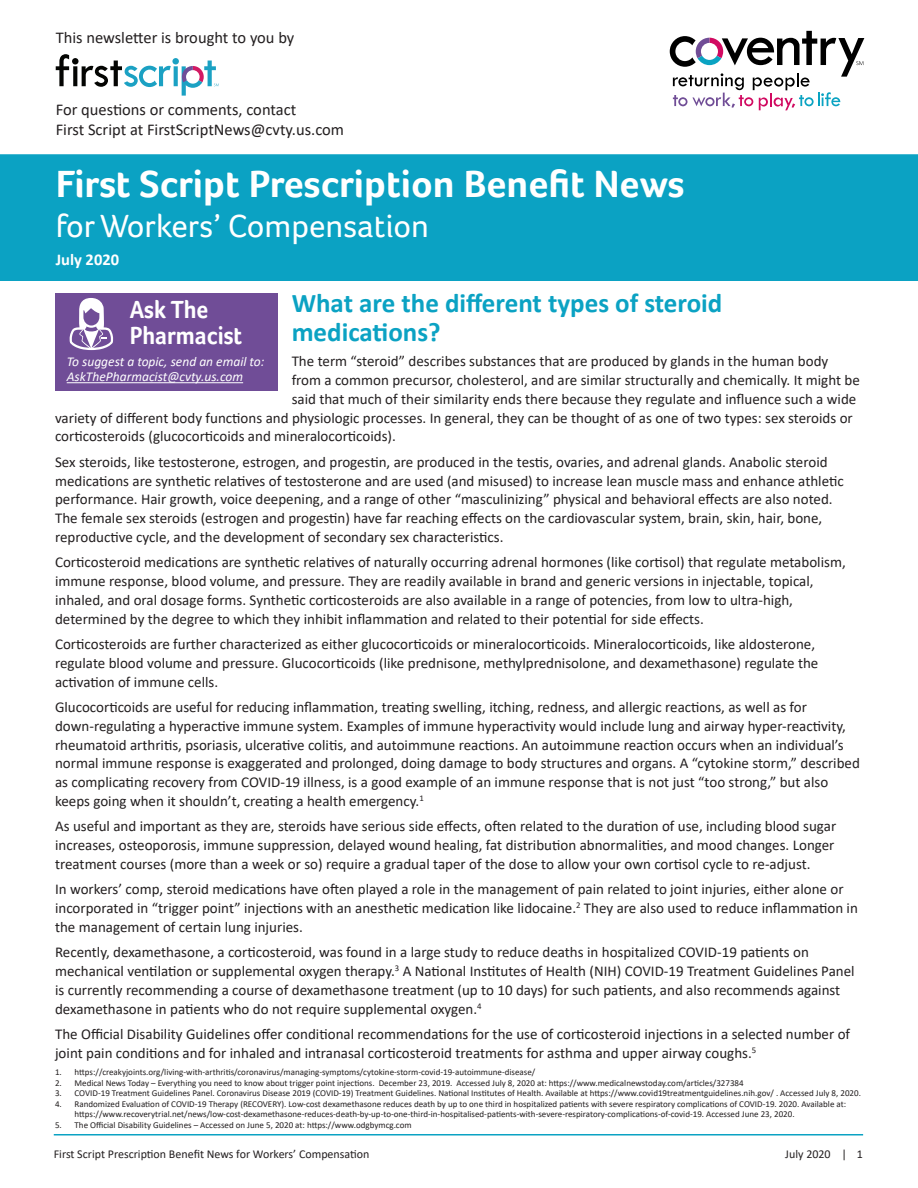
<style>
.page{position:relative;width:918px;height:1188px;background:#fff}
.page>*{position:absolute;margin:0;border:0;box-sizing:border-box;transform-origin:0 0}
.t1{font:700 39px "Foco";color:#fff}
.t2{font:33px "Foco";color:#fff}
.Body{font:700 27px/28.5px "Calibri";color:#0ba2c3}
.Head{font:700 25.5px/25.5px "Foco";color:#fff;scale:.9 1}
.Body-2{font:16.5px/19.8px "Calibri";color:#231f20}
.Subhead{font:700 16.5px "Calibri";color:#fff}
.Body-3{font:15px/18.8px "Calibri";color:#231f20}
.Body-4{font:italic 13.5px/15px "Calibri";color:#fff}
.t3{font:12px "Calibri";color:#231f20}
.Reference{font:9px/10.5px "Calibri";color:#231f20}
</style>
<div class="page">
<div style="left:0;top:154px;width:918px;height:127px;background:#0ba2c3"></div>
<svg style="left:56px;top:54px;width:163px;height:42px"></svg>
<svg style="left:670px;top:31px;width:194px;height:79px"></svg>
<hr style="left:54px;top:1134px;width:809px;height:2px;background:#0ba2c3">
<div style="left:56px;top:294px;width:222px;height:97px;background:#704d97"></div>
<hr style="left:67px;top:382px;width:176px;height:1px;background:#fff">
<svg style="left:69px;top:298px;width:44px;height:52px"></svg>
<p class="Body-2" style="left:56px;top:27px;width:240px">This newsletter is brought to you by</p>
<p class="Body-2" style="left:56px;top:100px;width:290px">For questions or comments, contact<br>First Script at FirstScriptNews@cvty.us.com</p>
<p class="t1" style="left:56px;top:161px;width:631px">First Script Prescription Benefit News</p>
<p class="t2" style="left:56px;top:207px;width:375px">for Workers’ Compensation</p>
<p class="Subhead" style="left:56px;top:248px;width:65px">July 2020</p>
<p class="Body" style="left:292px;top:289px;width:432px">What are the different types of steroid medications?</p>
<p class="Body-3" style="left:292px;top:352px;width:538px">The term “steroid” describes substances that are produced by glands in the human body</p>
<p class="Body-3" style="left:292px;top:370px;width:570px">from a common precursor, cholesterol, and are similar structurally and chemically. It might be</p>
<p class="Body-3" style="left:292px;top:389px;width:566px">said that much of their similarity ends there because they regulate and influence such a wide</p>
<p class="Body-3" style="left:55px;top:408px;width:799px">variety of different body functions and physiologic processes. In general, they can be thought of as one of two types: sex steroids or</p>
<p class="Body-3" style="left:55px;top:427px;width:342px">corticosteroids (glucocorticoids and mineralocorticoids).</p>
<p class="Body-3" style="left:55px;top:452px;width:790px">Sex steroids, like testosterone, estrogen, and progestin, are produced in the testis, ovaries, and adrenal glands. Anabolic steroid medications are synthetic relatives of testosterone and are used (and misused) to increase lean muscle mass and enhance athletic performance. Hair growth, voice deepening, and a range of other “masculinizing” physical and behavioral effects are also noted.<br>The female sex steroids (estrogen and progestin) have far reaching effects on the cardiovascular system, brain, skin, hair, bone, reproductive cycle, and the development of secondary sex characteristics.</p>
<p class="Body-3" style="left:55px;top:553px;width:792px">Corticosteroid medications are synthetic relatives of naturally occurring adrenal hormones (like cortisol) that regulate metabolism, immune response, blood volume, and pressure. They are readily available in brand and generic versions in injectable, topical, inhaled, and oral dosage forms. Synthetic corticosteroids are also available in a range of potencies, from low to ultra-high, determined by the degree to which they inhibit inflammation and related to their potential for side effects.</p>
<p class="Body-3" style="left:55px;top:634px;width:765px">Corticosteroids are further characterized as either glucocorticoids or mineralocorticoids. Mineralocorticoids, like aldosterone, regulate blood volume and pressure. Glucocorticoids (like prednisone, methylprednisolone, and dexamethasone) regulate the activation of immune cells.</p>
<p class="Body-3" style="left:55px;top:697px;width:806px">Glucocorticoids are useful for reducing inflammation, treating swelling, itching, redness, and allergic reactions, as well as for down-regulating a hyperactive immune system. Examples of immune hyperactivity would include lung and airway hyper-reactivity, rheumatoid arthritis, psoriasis, ulcerative colitis, and autoimmune reactions. An autoimmune reaction occurs when an individual’s normal immune response is exaggerated and prolonged, doing damage to body structures and organs. A “cytokine storm,” described as complicating recovery from COVID-19 illness, is a good example of an immune response that is not just “too strong,” but also keeps going when it shouldn’t, creating a health emergency.<sup>1</sup></p>
<p class="Body-3" style="left:55px;top:817px;width:783px;text-align:justify">As useful and important as they are, steroids have serious side effects, often related to the duration of use, including blood sugar increases, osteoporosis, immune suppression, delayed wound healing, fat distribution abnormalities, and mood changes. Longer treatment courses (more than a week or so) require a gradual taper of the dose to allow your own cortisol cycle to re-adjust.</p>
<p class="Body-3" style="left:55px;top:880px;width:804px">In workers’ comp, steroid medications have often played a role in the management of pain related to joint injuries, either alone or incorporated in “trigger point” injections with an anesthetic medication like lidocaine.<sup>2</sup> They are also used to reduce inflammation in the management of certain lung injuries.</p>
<p class="Body-3" style="left:55px;top:943px;width:801px">Recently, dexamethasone, a corticosteroid, was found in a large study to reduce deaths in hospitalized COVID-19 patients on mechanical ventilation or supplemental oxygen therapy.<sup>3</sup> A National Institutes of Health (NIH) COVID-19 Treatment Guidelines Panel is currently recommending a course of dexamethasone treatment (up to 10 days) for such patients, and also recommends against dexamethasone in patients who do not require supplemental oxygen.<sup>4</sup></p>
<p class="Body-3" style="left:55px;top:1024px;width:797px">The Official Disability Guidelines offer conditional recommendations for the use of corticosteroid injections in a selected number of joint pain conditions and for inhaled and intranasal corticosteroid treatments for asthma and upper airway coughs.<sup>5</sup></p>
<p class="Reference" style="left:55px;top:1067px;width:482px">1. https://creakyjoints.org/living-with-arthritis/coronavirus/managing-symptoms/cytokine-storm-covid-19-autoimmune-disease/</p>
<p class="Reference" style="left:55px;top:1077px;width:690px">2. Medical News Today – Everything you need to know about trigger point injections. December 23, 2019. Accessed July 8, 2020 at: https://www.medicalnewstoday.com/articles/327384</p>
<p class="Reference" style="left:55px;top:1088px;width:807px">3. COVID-19 Treatment Guidelines Panel. Coronavirus Disease 2019 (COVID-19) Treatment Guidelines. National Institutes of Health. Available at https://www.covid19treatmentguidelines.nih.gov/ . Accessed July 8, 2020.</p>
<p class="Reference" style="left:75px;top:1098px;width:773px;text-indent:-20px">4. Randomized Evaluation of COVID-19 Therapy (RECOVERY). Low-cost dexamethasone reduces death by up to one third in hospitalized patients with severe respiratory complications of COVID-19. 2020. Available at: https://www.recoverytrial.net/news/low-cost-dexamethasone-reduces-death-by-up-to-one-third-in-hospitalised-patients-with-severe-respiratory-complications-of-covid-19. Accessed June 23, 2020.</p>
<p class="Reference" style="left:55px;top:1119px;width:358px">5. The Official Disability Guidelines – Accessed on June 5, 2020 at: https://www.odgbymcg.com</p>
<p class="Head" style="left:130px;top:297px;width:126px">Ask The<br>Pharmacist</p>
<p class="Body-4" style="left:67px;top:354px;width:199px">To suggest a topic, send an email to:<br>AskThePharmacist@cvty.us.com</p>
<p class="t3" style="left:54px;top:1145px;width:317px">First Script Prescription Benefit News for Workers’ Compensation</p>
<p class="t3" style="left:785px;top:1145px;width:79px">July 2020 | 1</p>
</div>
